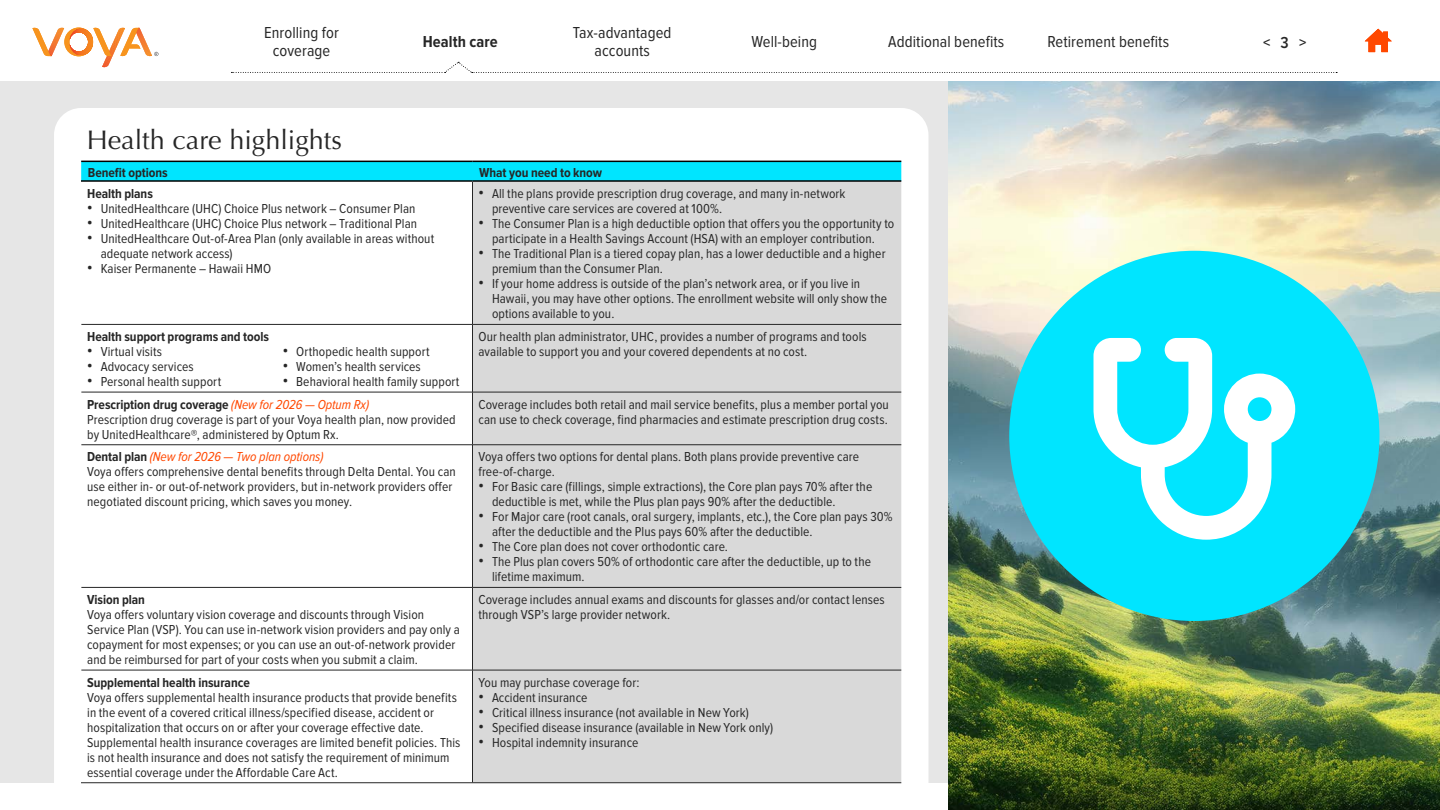
<style>
.page{position:relative;width:1440px;height:810px;background:#fff}
.page>*{position:absolute;margin:0;border:0;box-sizing:border-box;transform-origin:0 0}
.t1{font:27px "Optima";color:#262626}
.t2{font:16.5px/18px "Proxima Nova Cond";letter-spacing:.005em;color:#262626;text-align:center}
.t3{font:700 16.5px "Proxima Nova Cond";letter-spacing:.005em;color:#262626}
.t4{font:600 16.5px "Proxima Nova Cond";color:#262626}
.t5{font:13.5px/15px "Proxima Nova Cond";letter-spacing:.005em;color:#262626}
.t6{font:700 13.5px "Proxima Nova Cond";letter-spacing:-.005em;color:#262626}
.s1{font-family:"Roboto Condensed";font-weight:700;font-size:15px}
.s2{font-weight:700}
.s3{font-style:italic;color:#ff4800}
</style>
<div class="page">
<div style="left:0;top:81px;width:949px;height:702px;background:#e6e6e6"></div>
<img style="left:949px;top:81px;width:491px;height:729px">
<div style="left:54px;top:108px;width:874px;height:702px;background:#fff;border-radius:27px"></div>
<div style="left:81px;top:162px;width:820px;height:18px;background:#00e5ff"></div>
<svg style="left:81px;top:323px;width:391px;height:347px"></svg>
<div style="left:473px;top:182px;width:428px;height:600px;background:#d9d9d9"></div>
<hr style="left:81px;top:161px;width:391px;height:1px;background:#000">
<hr style="left:472px;top:161px;width:429px;height:1px;background:#000">
<hr style="left:81px;top:180px;width:391px;height:2px;background:#000">
<hr style="left:472px;top:180px;width:429px;height:2px;background:#000">
<hr style="left:472px;top:182px;width:1px;height:142px;background:#262626">
<hr style="left:472px;top:325px;width:1px;height:67px;background:#262626">
<hr style="left:472px;top:392px;width:1px;height:53px;background:#262626">
<hr style="left:472px;top:445px;width:1px;height:142px;background:#262626">
<hr style="left:472px;top:588px;width:1px;height:82px;background:#262626">
<hr style="left:472px;top:670px;width:1px;height:113px;background:#262626">
<hr style="left:81px;top:324px;width:391px;height:1px;background:#262626">
<hr style="left:472px;top:324px;width:429px;height:1px;background:#262626">
<hr style="left:81px;top:392px;width:391px;height:1px;background:#262626">
<hr style="left:472px;top:392px;width:429px;height:1px;background:#262626">
<hr style="left:81px;top:444px;width:391px;height:1px;background:#262626">
<hr style="left:472px;top:444px;width:429px;height:1px;background:#262626">
<hr style="left:81px;top:587px;width:391px;height:1px;background:#262626">
<hr style="left:472px;top:587px;width:429px;height:1px;background:#262626">
<hr style="left:81px;top:670px;width:391px;height:1px;background:#262626">
<hr style="left:472px;top:670px;width:429px;height:1px;background:#262626">
<hr style="left:81px;top:782px;width:391px;height:1px;background:#262626">
<hr style="left:472px;top:782px;width:429px;height:1px;background:#262626">
<svg style="left:32px;top:27px;width:126px;height:41px"></svg>
<div style="left:1009px;top:251px;width:370px;height:370px;background:#00e5ff;border-radius:50%"></div>
<svg style="left:1094px;top:338px;width:201px;height:202px"></svg>
<svg style="left:231px;top:62px;width:1106px;height:11px"></svg>
<svg style="left:1365px;top:29px;width:27px;height:23px"></svg>
<p class="t2" style="left:264px;top:24px;width:76px">Enrolling for coverage</p>
<p class="t3" style="left:423px;top:32px;width:77px">Health care</p>
<h1 class="t1" style="left:87px;top:124px;width:257px">Health care highlights</h1>
<p class="t2" style="left:573px;top:24px;width:100px">Tax-advantaged accounts</p>
<p class="t2" style="left:751px;top:33px;width:67px">Well-being</p>
<p class="t2" style="left:888px;top:33px;width:118px">Additional benefits</p>
<p class="t2" style="left:1048px;top:33px;width:123px">Retirement benefits</p>
<p class="t6" style="left:88px;top:165px;width:81px">Benefit options</p>
<p class="t6" style="left:479px;top:165px;width:124px">What you need to know</p>
<p class="t6" style="left:87px;top:186px;width:67px">Health plans</p>
<p class="t5" style="left:87px;top:202px;width:330px"><span class="s1">•</span> UnitedHealthcare (UHC) Choice Plus network – Consumer Plan</p>
<p class="t5" style="left:87px;top:217px;width:332px"><span class="s1">•</span> UnitedHealthcare (UHC) Choice Plus network – Traditional Plan</p>
<p class="t5" style="left:101px;top:232px;width:335px;text-indent:-14px"><span class="s1">•</span> UnitedHealthcare Out-of-Area Plan (only available in areas without adequate network access)</p>
<p class="t5" style="left:87px;top:262px;width:186px"><span class="s1">•</span> Kaiser Permanente – Hawaii HMO</p>
<p class="t5" style="left:492px;top:187px;width:355px;text-indent:-14px"><span class="s1">•</span> All the plans provide prescription drug coverage, and many in-network preventive care services are covered at 100%.</p>
<p class="t5" style="left:478px;top:217px;width:417px;text-align:center"><span class="s1">•</span> The Consumer Plan is a high deductible option that offers you the opportunity to participate in a Health Savings Account (HSA) with an employer contribution.</p>
<p class="t5" style="left:492px;top:247px;width:395px;text-indent:-14px"><span class="s1">•</span> The Traditional Plan is a tiered copay plan, has a lower deductible and a higher premium than the Consumer Plan.</p>
<p class="t5" style="left:492px;top:277px;width:397px;text-indent:-14px"><span class="s1">•</span> If your home address is outside of the plan’s network area, or if you live in<br>Hawaii, you may have other options. The enrollment website will only show the options available to you.</p>
<p class="t6" style="left:87px;top:329px;width:183px">Health support programs and tools</p>
<p class="t5" style="left:87px;top:344px;width:77px"><span class="s1">•</span> Virtual visits</p>
<p class="t5" style="left:87px;top:359px;width:108px"><span class="s1">•</span> Advocacy services</p>
<p class="t5" style="left:87px;top:374px;width:136px"><span class="s1">•</span> Personal health support</p>
<p class="t5" style="left:283px;top:344px;width:148px"><span class="s1">•</span> Orthopedic health support</p>
<p class="t5" style="left:283px;top:359px;width:140px"><span class="s1">•</span> Women’s health services</p>
<p class="t5" style="left:283px;top:374px;width:178px"><span class="s1">•</span> Behavioral health family support</p>
<p class="t5" style="left:478px;top:329px;width:390px">Our health plan administrator, UHC, provides a number of programs and tools available to support you and your covered dependents at no cost.</p>
<p class="t5" style="left:87px;top:397px;width:370px"><span class="s2">Prescription drug coverage</span> <span class="s3">(New for 2026 — Optum Rx)<br></span>Prescription drug coverage is part of your Voya health plan, now provided by UnitedHealthcare®, administered by Optum Rx.</p>
<p class="t5" style="left:478px;top:397px;width:412px">Coverage includes both retail and mail service benefits, plus a member portal you can use to check coverage, find pharmacies and estimate prescription drug costs.</p>
<p class="t5" style="left:87px;top:450px;width:370px"><span class="s2">Dental plan</span> <span class="s3">(New for 2026 — Two plan options)<br></span>Voya offers comprehensive dental benefits through Delta Dental. You can use either in- or out-of-network providers, but in-network providers offer negotiated discount pricing, which saves you money.</p>
<p class="t5" style="left:478px;top:450px;width:382px">Voya offers two options for dental plans. Both plans provide preventive care free-of-charge.</p>
<p class="t5" style="left:492px;top:480px;width:382px;text-indent:-14px"><span class="s1">•</span> For Basic care (fillings, simple extractions), the Core plan pays 70% after the deductible is met, while the Plus plan pays 90% after the deductible.</p>
<p class="t5" style="left:492px;top:510px;width:402px;text-indent:-14px"><span class="s1">•</span> For Major care (root canals, oral surgery, implants, etc.), the Core plan pays 30% after the deductible and the Plus pays 60% after the deductible.</p>
<p class="t5" style="left:478px;top:540px;width:251px"><span class="s1">•</span> The Core plan does not cover orthodontic care.</p>
<p class="t5" style="left:492px;top:555px;width:381px;text-indent:-14px"><span class="s1">•</span> The Plus plan covers 50% of orthodontic care after the deductible, up to the lifetime maximum.</p>
<p class="t6" style="left:87px;top:592px;width:59px">Vision plan</p>
<p class="t5" style="left:87px;top:607px;width:374px">Voya offers voluntary vision coverage and discounts through Vision Service Plan (VSP). You can use in-network vision providers and pay only a copayment for most expenses; or you can use an out-of-network provider and be reimbursed for part of your costs when you submit a claim.</p>
<p class="t6" style="left:87px;top:675px;width:164px">Supplemental health insurance</p>
<p class="t5" style="left:87px;top:690px;width:375px">Voya offers supplemental health insurance products that provide benefits in the event of a covered critical illness/specified disease, accident or hospitalization that occurs on or after your coverage effective date.<br>Supplemental health insurance coverages are limited benefit policies. This is not health insurance and does not satisfy the requirement of minimum essential coverage under the Affordable Care Act.</p>
<p class="t5" style="left:478px;top:592px;width:408px">Coverage includes annual exams and discounts for glasses and/or contact lenses through VSP’s large provider network.</p>
<p class="t5" style="left:478px;top:675px;width:163px">You may purchase coverage for:</p>
<p class="t5" style="left:478px;top:690px;width:110px"><span class="s1">•</span> Accident insurance</p>
<p class="t5" style="left:478px;top:705px;width:272px"><span class="s1">•</span> Critical illness insurance (not available in New York)</p>
<p class="t5" style="left:478px;top:720px;width:296px"><span class="s1">•</span> Specified disease insurance (available in New York only)</p>
<p class="t5" style="left:478px;top:735px;width:161px"><span class="s1">•</span> Hospital indemnity insurance</p>
<p class="t4" style="left:1263px;top:33px;width:45px">&lt;3&gt;</p>
</div>
